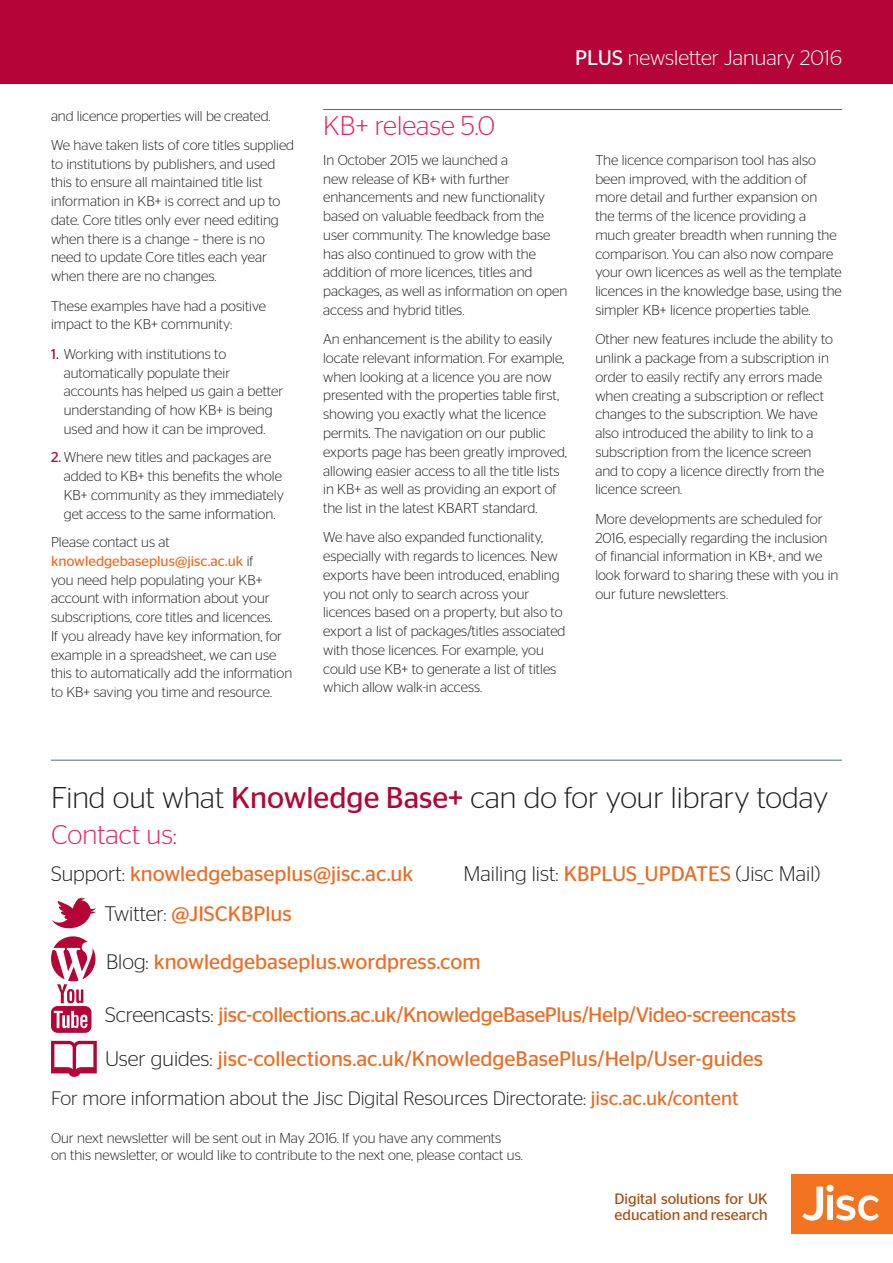
<style>
.page{position:relative;width:893px;height:1263px;background:#fff}
.page>*{position:absolute;margin:0;border:0;box-sizing:border-box;transform-origin:0 0}
.t1{font:300 30px "Stag Sans";color:#231f20}
.t2{font:300 27px "Stag Sans";color:#ed1e60}
.t3{font:21px/44.2px "Stag Sans";color:#ed6c23}
.t4{font:300 21px "Stag Sans";color:#231f20}
.t5{font:300 21px "Stag Sans";color:#fff}
.t6{font:300 19.5px "Stag Sans";color:#231f20}
.t7{font:15px/16.5px "Stag Sans";color:#a84b0d}
.t8{font:300 14.25px/18.8px "Stag Sans";color:#231f20}
.s1{font-weight:400;color:#b50536}
.s2{font-weight:400;color:#ed6c23}
.s3{font-weight:400}
.s4{font-weight:300;color:#231f20}
</style>
<div class="page">
<hr style="left:51px;top:759px;width:791px;height:2px;background:#8a9ca7">
<svg style="left:51px;top:897px;width:45px;height:136px"></svg>
<svg style="left:51px;top:1041px;width:46px;height:36px"></svg>
<div style="left:0;top:0;width:893px;height:84px;background:#b50536"></div>
<div style="left:791px;top:1174px;width:102px;height:59px;background:#f47321"></div>
<div style="left:826px;top:1185px;width:8px;height:7px;background:#fff;border-radius:50%"></div>
<svg style="left:802px;top:1186px;width:21px;height:34px"></svg>
<svg style="left:836px;top:1195px;width:43px;height:25px"></svg>
<div style="left:827px;top:1196px;width:6px;height:24px;background:#fff"></div>
<hr style="left:323px;top:109px;width:519px;height:1px;background:#ed1e60">
<p class="t8" style="left:51px;top:101px;width:245px;line-height:29.4px">and licence properties will be created.<br>We have taken lists of core titles supplied</p>
<p class="t8" style="left:51px;top:154px;width:231px">to institutions by publishers, and used this to ensure all maintained title list information in KB+ is correct and up to date. Core titles only ever need editing when there is a change – there is no need to update Core titles each year when there are no changes.</p>
<p class="t8" style="left:51px;top:296px;width:217px">These examples have had a positive impact to the KB+ community:</p>
<p class="t8" style="left:64px;top:344px;width:221px;text-indent:-13px"><span class="s1">1.</span> Working with institutions to automatically populate their accounts has helped us gain a better understanding of how KB+ is being used and how it can be improved.</p>
<p class="t8" style="left:64px;top:448px;width:222px;text-indent:-13px"><span class="s1">2.</span> Where new titles and packages are added to KB+ this benefits the whole KB+ community as they immediately get access to the same information.</p>
<p class="t8" style="left:51px;top:532px;width:243px">Please contact us at <span class="s2">knowledgebaseplus@jisc.ac.uk</span> if<br>you need help populating your KB+ account with information about your subscriptions, core titles and licences.<br>If you already have key information, for example in a spreadsheet, we can use this to automatically add the information to KB+ saving you time and resource.</p>
<h3 class="t5" style="left:575px;top:46px;width:268px"><span class="s3">PLUS</span> newsletter January 2016</h3>
<h2 class="t2" style="left:323px;top:111px;width:173px">KB+ release 5.0</h2>
<p class="t8" style="left:323px;top:150px;width:246px">In October 2015 we launched a<br>new release of KB+ with further enhancements and new functionality based on valuable feedback from the user community. The knowledge base has also continued to grow with the addition of more licences, titles and packages, as well as information on open access and hybrid titles.</p>
<p class="t8" style="left:323px;top:330px;width:245px">An enhancement is the ability to easily locate relevant information. For example, when looking at a licence you are now presented with the properties table first, showing you exactly what the licence permits. The navigation on our public exports page has been greatly improved, allowing easier access to all the title lists in KB+ as well as providing an export of the list in the latest KBART standard.</p>
<p class="t8" style="left:323px;top:528px;width:244px">We have also expanded functionality, especially with regards to licences. New exports have been introduced, enabling you not only to search across your licences based on a property, but also to export a list of packages/titles associated with those licences. For example, you could use KB+ to generate a list of titles which allow walk-in access.</p>
<p class="t8" style="left:595px;top:150px;width:248px">The licence comparison tool has also been improved, with the addition of more detail and further expansion on<br>the terms of the licence providing a much greater breadth when running the comparison. You can also now compare your own licences as well as the template licences in the knowledge base, using the simpler KB+ licence properties table.</p>
<p class="t8" style="left:595px;top:330px;width:239px">Other new features include the ability to unlink a package from a subscription in order to easily rectify any errors made when creating a subscription or reflect changes to the subscription. We have also introduced the ability to link to a subscription from the licence screen and to copy a licence directly from the licence screen.</p>
<p class="t8" style="left:595px;top:509px;width:245px">More developments are scheduled for 2016, especially regarding the inclusion of financial information in KB+, and we look forward to sharing these with you in our future newsletters.</p>
<h1 class="t1" style="left:51px;top:781px;width:779px">Find out what <span class="s1">Knowledge Base+</span> can do for your library today</h1>
<h2 class="t2" style="left:51px;top:820px;width:127px">Contact us:</h2>
<h3 class="t3" style="left:51px;top:851px;width:364px"><span class="s4">Support:</span> knowledgebaseplus@jisc.ac.uk</h3>
<h3 class="t4" style="left:464px;top:862px;width:358px">Mailing list: <span class="s2">KBPLUS_UPDATES</span> (Jisc Mail)</h3>
<h3 class="t3" style="left:104px;top:891px;width:189px"><span class="s4">Twitter:</span> @JISCKBPlus</h3>
<h3 class="t3" style="left:106px;top:940px;width:376px"><span class="s4">Blog:</span> knowledgebaseplus.wordpress.com</h3>
<h3 class="t3" style="left:105px;top:992px;width:693px"><span class="s4">Screencasts:</span> jisc-collections.ac.uk/KnowledgeBasePlus/Help/Video-screencasts<br><span class="s4">User guides:</span> jisc-collections.ac.uk/KnowledgeBasePlus/Help/User-guides</h3>
<h3 class="t6" style="left:51px;top:1087px;width:689px">For more information about the Jisc Digital Resources Directorate: <span class="s2">jisc.ac.uk/content</span></h3>
<p class="t8" style="left:51px;top:1129px;width:473px;line-height:17.1px">Our next newsletter will be sent out in May 2016. If you have any comments<br>on this newsletter, or would like to contribute to the next one, please contact us.</p>
<p class="t7" style="left:614px;top:1190px;width:155px">Digital solutions for UK education and research</p>
</div>
